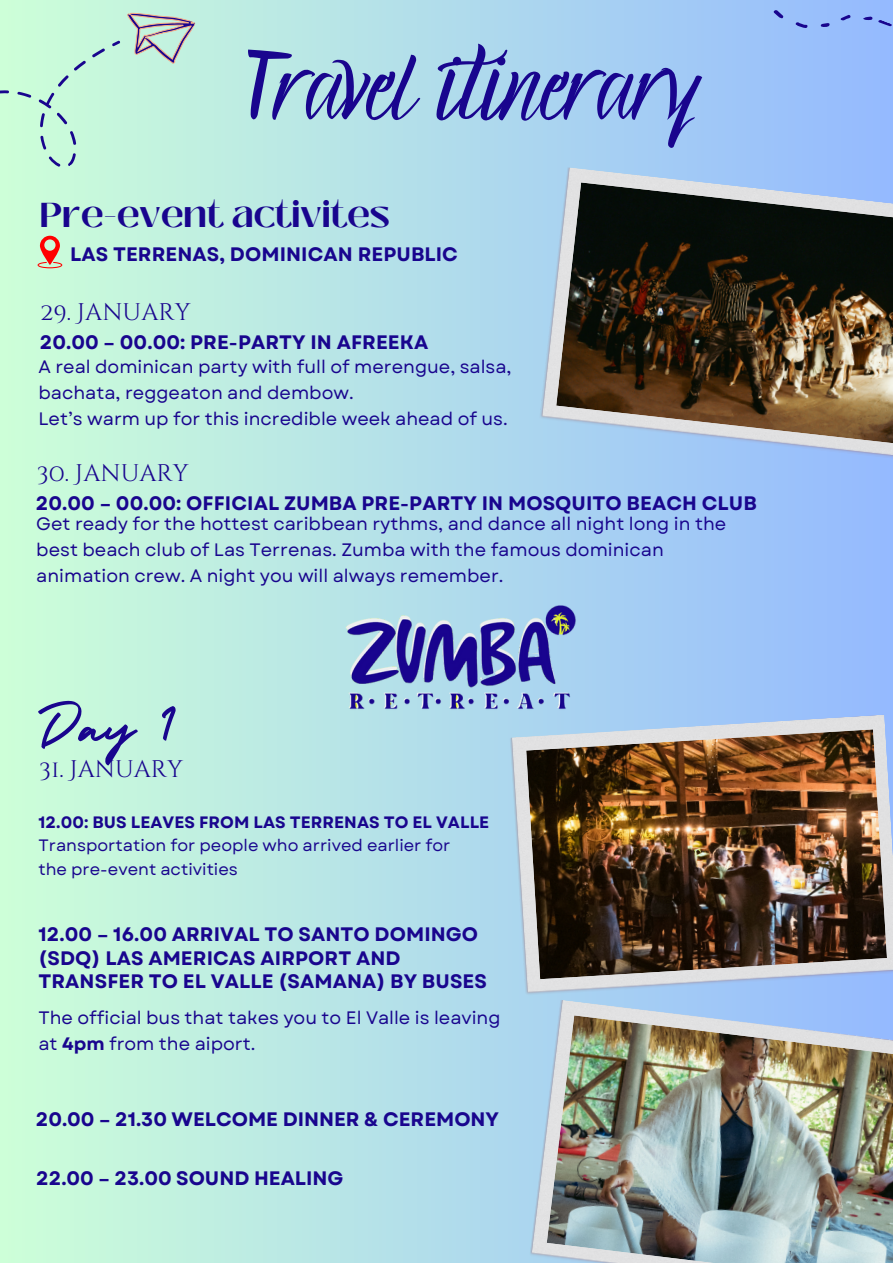
<style>
.page{position:relative;width:893px;height:1264px;background:#fff}
.page>*{position:absolute;margin:0;border:0;box-sizing:border-box;transform-origin:0 0}
.t1{font:88.5px "Holiday Romance";color:#19058e}
.t2{font:64.5px "Holiday";color:#19058e}
.t3{font:700 34.5px "Black Mango";color:#19058e}
.t4{font:24px "Cinzel Decorative";color:#19058e}
.t5{font:700 19.5px/23.5px "Garet";letter-spacing:.005em;color:#19058e}
.t6{font:18px/25.8px "Garet";color:#19058e}
.t7{font:16.5px/23.5px "Garet";color:#19058e}
.t8{font:700 16.5px "Garet";letter-spacing:.005em;color:#19058e}
.s1{font-weight:700}
</style>
<div class="page">
<div style="left:0;top:0;width:892px;height:1262px;background:linear-gradient(to right,#cdffd8,#94baff)"></div>
<img style="left:539px;top:167px;width:353px;height:293px">
<img style="left:556px;top:182px;width:336px;height:261px">
<img style="left:509px;top:714px;width:383px;height:282px">
<img style="left:526px;top:729px;width:360px;height:250px">
<svg style="left:772px;top:9px;width:12px;height:10px"></svg>
<svg style="left:795px;top:21px;width:13px;height:9px"></svg>
<svg style="left:820px;top:21px;width:10px;height:8px"></svg>
<svg style="left:840px;top:12px;width:11px;height:11px"></svg>
<svg style="left:862px;top:14px;width:30px;height:13px"></svg>
<svg style="left:0;top:85px;width:10px;height:14px"></svg>
<div style="left:17px;top:48px;width:88px;height:121px;background:#c9fada"></div>
<svg style="left:112px;top:0;width:84px;height:71px"></svg>
<img style="left:529px;top:999px;width:363px;height:263px">
<img style="left:546px;top:1015px;width:346px;height:247px">
<svg style="left:38px;top:236px;width:24px;height:32px"></svg>
<img style="left:322px;top:536px;width:267px;height:267px">
<p class="t1" style="left:249px;top:34px;width:449px">Travel itinerary</p>
<p class="t3" style="left:40px;top:189px;width:351px">Pre-event activites</p>
<p class="t5" style="left:70px;top:243px;width:389px">LAS TERRENAS, DOMINICAN REPUBLIC</p>
<p class="t4" style="left:40px;top:296px;width:152px">29. JANUARY</p>
<p class="t5" style="left:40px;top:330px;width:390px">20.00 – 00.00: PRE-PARTY IN AFREEKA</p>
<p class="t6" style="left:38px;top:354px;width:474px">A real dominican party with full of merengue, salsa, bachata, reggeaton and dembow.</p>
<p class="t6" style="left:38px;top:405px;width:470px">Let’s warm up for this incredible week ahead of us.</p>
<p class="t4" style="left:37px;top:457px;width:153px">30. JANUARY</p>
<p class="t5" style="left:36px;top:491px;width:722px">20.00 – 00.00: OFFICIAL ZUMBA PRE-PARTY IN MOSQUITO BEACH CLUB</p>
<p class="t6" style="left:36px;top:511px;width:691px">Get ready for the hottest caribbean rythms, and dance all night long in the best beach club of Las Terrenas. Zumba with the famous dominican animation crew. A night you will always remember.</p>
<p class="t2" style="left:36px;top:676px;width:143px">Day 1</p>
<p class="t4" style="left:39px;top:753px;width:145px">31. JANUARY</p>
<p class="t8" style="left:38px;top:810px;width:452px">12.00: BUS LEAVES FROM LAS TERRENAS TO EL VALLE</p>
<p class="t7" style="left:38px;top:833px;width:413px">Transportation for people who arrived earlier for the pre-event activities</p>
<p class="t5" style="left:38px;top:922px;width:450px">12.00 – 16.00 ARRIVAL TO SANTO DOMINGO (SDQ) LAS AMERICAS AIRPORT AND<br>TRANSFER TO EL VALLE (SAMANA) BY BUSES</p>
<p class="t6" style="left:38px;top:1004px;width:463px">The official bus that takes you to El Valle is leaving</p>
<p class="t6" style="left:38px;top:1030px;width:218px">at <span class="s1">4pm</span> from the aiport.</p>
<p class="t5" style="left:36px;top:1107px;width:464px">20.00 – 21.30 WELCOME DINNER &amp; CEREMONY</p>
<p class="t5" style="left:36px;top:1166px;width:308px">22.00 – 23.00 SOUND HEALING</p>
</div>
